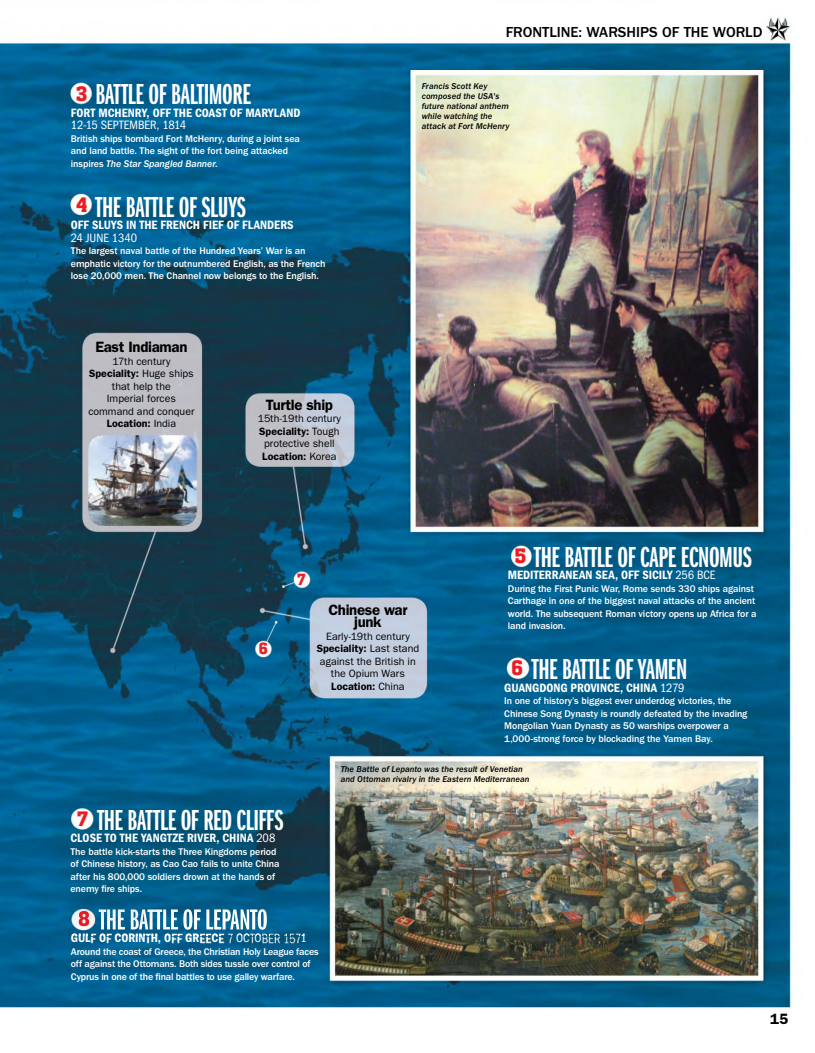
<style>
.page{position:relative;width:815px;height:1053px;background:#fff}
.page>*{position:absolute;margin:0;border:0;box-sizing:border-box;transform-origin:0 0}
.t1{font:30px "ITC Franklin Gothic Std Dm X Cp";letter-spacing:-.01em;color:#fff}
.t2{font:500 19.38px "Aachen SHOP";color:#ed1c24}
.t3{font:600 15px/12.5px "ITC Franklin Gothic Std";letter-spacing:-.02em;color:#000;text-align:center}
.t4{font:500 15px "ITC Franklin Gothic Std";color:#000}
.t5{font:500 15px "Aachen SHOP";color:#ed1c24}
.t6{font:12.5px "ITC Franklin Gothic Std Dm Cd";color:#fff}
.t7{font:condensed 12.5px "ITC Franklin Gothic Std";letter-spacing:-.005em;color:#fff}
.t8{font:10.62px/12.5px "ITC Franklin Gothic Std";color:#000;text-align:center}
.t9{font:500 10px/12.5px "ITC Franklin Gothic Std";letter-spacing:-.01em;color:#fff}
.t10{font:10px "ITC Franklin Gothic Std Med It";letter-spacing:-.01em;color:#fff}
.t11{font:8.75px/10px "ITC Franklin Gothic Std Med It";letter-spacing:.005em;color:#000}
.s1{font-family:"ITC Franklin Gothic Std";font-weight:500}
.s2{font-weight:600}
.s3{font-family:"ITC Franklin Gothic Std";font-stretch:condensed}
</style>
<div class="page">
<img style="left:0;top:17px;width:791px;height:992px">
<img style="left:99px;top:909px;width:168px;height:20px">
<img style="left:71px;top:933px;width:147px;height:2px">
<img style="left:228px;top:933px;width:78px;height:2px">
<img style="left:79px;top:911px;width:10px;height:15px">
<h1 class="t1" style="left:96px;top:76px;width:157px">BATTLE OF BALTIMORE</h1>
<p class="t6" style="left:71px;top:105px;width:231px">FORT MCHENRY, OFF THE COAST OF MARYLAND</p>
<p class="t7" style="left:71px;top:117px;width:117px">12-15 SEPTEMBER, 1814</p>
<p class="t9" style="left:71px;top:133px;width:231px">British ships bombard Fort McHenry, during a joint sea and land battle. The sight of the fort being attacked</p>
<p class="t10" style="left:71px;top:159px;width:148px"><span class="s1">inspires</span> The Star Spangled Banner<span class="s1">.</span></p>
<h2 class="t2" style="left:76px;top:83px;width:12px">3</h2>
<h1 class="t1" style="left:96px;top:189px;width:152px">THE BATTLE OF SLUYS</h1>
<p class="t6" style="left:71px;top:217px;width:224px">OFF SLUYS IN THE FRENCH FIEF OF FLANDERS</p>
<p class="t7" style="left:71px;top:230px;width:68px">24 JUNE 1340</p>
<p class="t9" style="left:71px;top:245px;width:256px">The largest naval battle of the Hundred Years’ War is an emphatic victory for the outnumbered English, as the French lose 20,000 men. The Channel now belongs to the English.</p>
<h2 class="t2" style="left:76px;top:194px;width:12px">4</h2>
<h3 class="t3" style="left:95px;top:342px;width:94px">East Indiaman</h3>
<p class="t8" style="left:88px;top:356px;width:108px">17th century<br><span class="s2">Speciality:</span> Huge ships that help the<br>Imperial forces command and conquer<br><span class="s2">Location:</span> India</p>
<h3 class="t3" style="left:266px;top:400px;width:69px">Turtle ship</h3>
<p class="t8" style="left:258px;top:413px;width:85px">15th-19th century<br><span class="s2">Speciality:</span> Tough protective shell<br><span class="s2">Location:</span> Korea</p>
<h3 class="t4" style="left:506px;top:26px;width:258px">FRONTLINE: WARSHIPS OF THE WORLD</h3>
<p class="t11" style="left:422px;top:82px;width:89px">Francis Scott Key composed the USA's future national anthem while watching the attack at Fort McHenry</p>
<h3 class="t5" style="left:259px;top:639px;width:10px">6</h3>
<h1 class="t1" style="left:97px;top:801px;width:188px">THE BATTLE OF RED CLIFFS</h1>
<p class="t6" style="left:70px;top:830px;width:206px">CLOSE TO THE YANGTZE RIVER, CHINA <span class="s3">208</span></p>
<p class="t9" style="left:70px;top:845px;width:211px">The battle kick-starts the Three Kingdoms period of Chinese history, as Cao Cao fails to unite China after his 800,000 soldiers drown at the hands of enemy fire ships.</p>
<h2 class="t2" style="left:78px;top:806px;width:12px">7</h2>
<h3 class="t5" style="left:298px;top:570px;width:10px">7</h3>
<h3 class="t3" style="left:328px;top:605px;width:81px">Chinese war junk</h3>
<p class="t8" style="left:317px;top:631px;width:104px">Early-19th century<br><span class="s2">Speciality:</span> Last stand against the British in the Opium Wars<br><span class="s2">Location:</span> China</p>
<h1 class="t1" style="left:534px;top:539px;width:219px">THE BATTLE OF CAPE ECNOMUS</h1>
<p class="t6" style="left:508px;top:567px;width:209px">MEDITERRANEAN SEA, OFF SICILY <span class="s3">256 BCE</span></p>
<p class="t9" style="left:508px;top:583px;width:250px">During the First Punic War, Rome sends 330 ships against Carthage in one of the biggest naval attacks of the ancient world. The subsequent Roman victory opens up Africa for a land invasion.</p>
<h2 class="t2" style="left:515px;top:544px;width:12px">5</h2>
<h1 class="t1" style="left:532px;top:651px;width:157px">THE BATTLE OF YAMEN</h1>
<p class="t6" style="left:504px;top:680px;width:182px">GUANGDONG PROVINCE, CHINA <span class="s3">1279</span></p>
<p class="t9" style="left:504px;top:695px;width:245px">In one of history’s biggest ever underdog victories, the Chinese Song Dynasty is roundly defeated by the invading Mongolian Yuan Dynasty as 50 warships overpower a 1,000-strong force by blockading the Yamen Bay.</p>
<h2 class="t2" style="left:512px;top:656px;width:12px">6</h2>
<p class="t11" style="left:341px;top:765px;width:190px">The Battle of Lepanto was the result of Venetian and Ottoman rivalry in the Eastern Mediterranean</p>
<p class="t6" style="left:71px;top:930px;width:149px">GUL O CORIN H, O GR C</p>
<p class="t7" style="left:236px;top:930px;width:27px">OC O</p>
<p class="t7" style="left:300px;top:930px;width:8px">1</p>
<p class="t9" style="left:71px;top:945px;width:249px">Around the coast of Greece, the Christian Holy League faces off against the Ottomans. Both sides tussle over control of<br>Cyprus in one of the final battles to use galley warfare.</p>
<h3 class="t3" style="left:770px;top:1014px;width:20px">15</h3>
</div>
